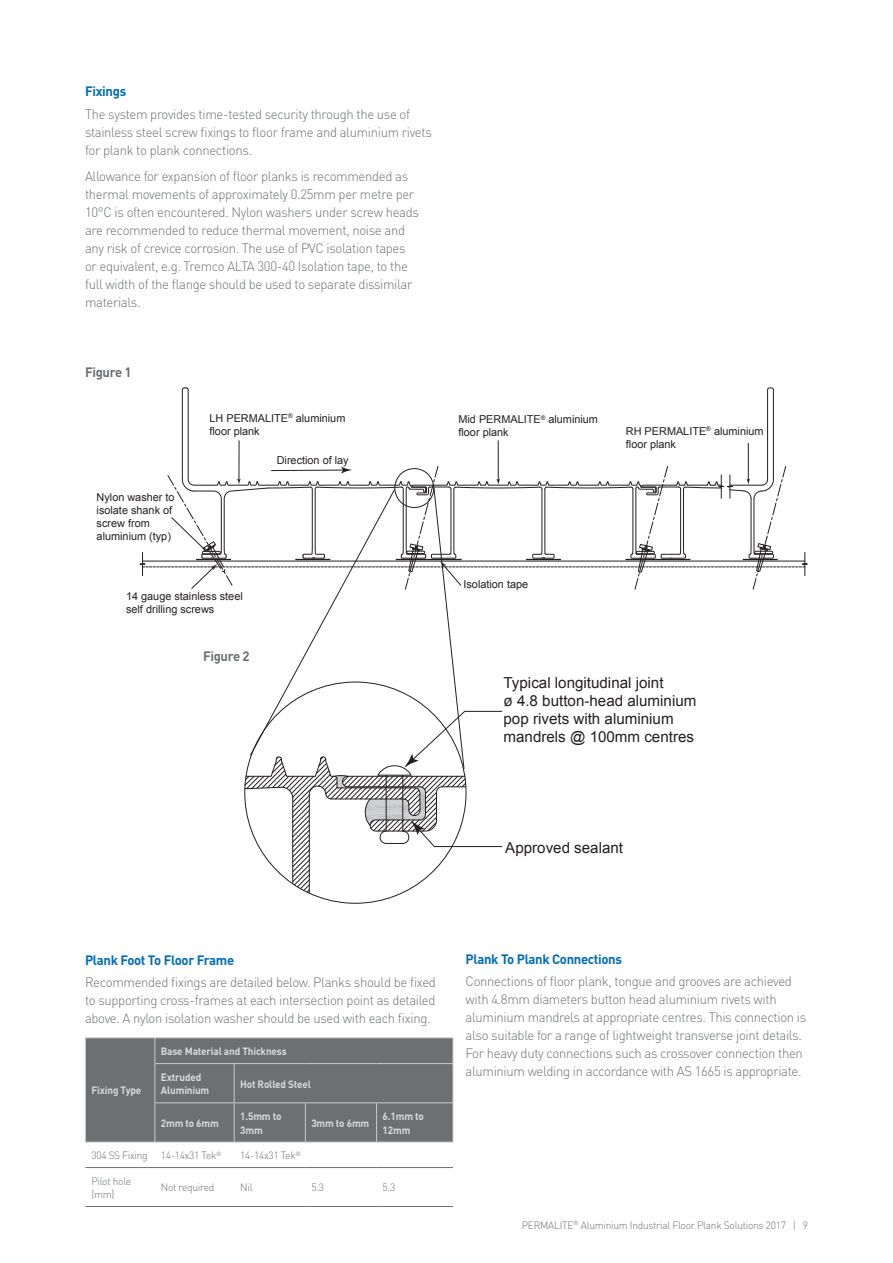
<style>
.page{position:relative;width:893px;height:1263px;background:#fff}
.page>*{position:absolute;margin:0;border:0;box-sizing:border-box;transform-origin:0 0}
.t1{font:15.15px/18.1px "Arial";color:#231f20}
.t2{font:300 13.5px/18px "DIN";letter-spacing:-.025em;color:#6d6f71}
.t3{font:700 13.5px "DIN";letter-spacing:-.025em;color:#046cb6}
.t4{font:700 13.5px "DIN";letter-spacing:-.025em;color:#6d6f71}
.t5{font:10.95px/13px "Arial";color:#231f20}
.t6{font:300 10.5px/13.5px "DIN";letter-spacing:-.025em;color:#6d6f71}
.t7{font:700 10.5px/13.5px "DIN";letter-spacing:-.015em;color:#d9dadb;scale:.95 1}
</style>
<div class="page">
<svg style="left:139px;top:387px;width:669px;height:506px"></svg>
<hr style="left:85px;top:1037px;width:70px;height:1px;background:#c9cbcc">
<hr style="left:85px;top:1142px;width:70px;height:1px;background:#c9cbcc">
<hr style="left:155px;top:1037px;width:79px;height:1px;background:#c9cbcc">
<hr style="left:234px;top:1037px;width:71px;height:1px;background:#c9cbcc">
<hr style="left:305px;top:1037px;width:72px;height:1px;background:#c9cbcc">
<hr style="left:377px;top:1037px;width:76px;height:1px;background:#c9cbcc">
<div style="left:85px;top:1038px;width:369px;height:104px;background:#6d6f71"></div>
<hr style="left:154px;top:1063px;width:80px;height:1px;background:#c9cbcc">
<hr style="left:154px;top:1064px;width:1px;height:38px;background:#c9cbcc">
<hr style="left:234px;top:1063px;width:71px;height:1px;background:#c9cbcc">
<hr style="left:234px;top:1064px;width:1px;height:38px;background:#c9cbcc">
<hr style="left:305px;top:1063px;width:72px;height:1px;background:#c9cbcc">
<hr style="left:377px;top:1063px;width:76px;height:1px;background:#c9cbcc">
<hr style="left:453px;top:1064px;width:1px;height:38px;background:#c9cbcc">
<hr style="left:154px;top:1102px;width:80px;height:1px;background:#c9cbcc">
<hr style="left:154px;top:1103px;width:1px;height:39px;background:#c9cbcc">
<hr style="left:234px;top:1102px;width:71px;height:1px;background:#c9cbcc">
<hr style="left:234px;top:1103px;width:1px;height:39px;background:#c9cbcc">
<hr style="left:305px;top:1102px;width:72px;height:1px;background:#c9cbcc">
<hr style="left:305px;top:1103px;width:1px;height:39px;background:#c9cbcc">
<hr style="left:377px;top:1102px;width:76px;height:1px;background:#c9cbcc">
<hr style="left:376px;top:1103px;width:1px;height:39px;background:#c9cbcc">
<hr style="left:453px;top:1103px;width:1px;height:39px;background:#c9cbcc">
<hr style="left:155px;top:1142px;width:79px;height:1px;background:#c9cbcc">
<hr style="left:234px;top:1142px;width:71px;height:1px;background:#c9cbcc">
<hr style="left:305px;top:1142px;width:72px;height:1px;background:#c9cbcc">
<hr style="left:377px;top:1142px;width:76px;height:1px;background:#c9cbcc">
<hr style="left:85px;top:1167px;width:70px;height:1px;background:#6d6f71">
<hr style="left:155px;top:1167px;width:79px;height:1px;background:#6d6f71">
<hr style="left:234px;top:1167px;width:71px;height:1px;background:#6d6f71">
<hr style="left:305px;top:1167px;width:72px;height:1px;background:#6d6f71">
<hr style="left:377px;top:1167px;width:76px;height:1px;background:#6d6f71">
<hr style="left:85px;top:1206px;width:70px;height:1px;background:#6d6f71">
<hr style="left:155px;top:1206px;width:79px;height:1px;background:#6d6f71">
<hr style="left:234px;top:1206px;width:71px;height:1px;background:#6d6f71">
<hr style="left:305px;top:1206px;width:72px;height:1px;background:#6d6f71">
<hr style="left:377px;top:1206px;width:76px;height:1px;background:#6d6f71">
<p class="t3" style="left:85px;top:83px;width:43px">Fixings</p>
<p class="t2" style="left:85px;top:105px;width:348px">The system provides time-tested security through the use of stainless steel screw fixings to floor frame and aluminium rivets for plank to plank connections.</p>
<p class="t2" style="left:85px;top:167px;width:335px">Allowance for expansion of floor planks is recommended as thermal movements of approximately 0.25mm per metre per 10°C is often encountered. Nylon washers under screw heads are recommended to reduce thermal movement, noise and any risk of crevice corrosion. The use of PVC isolation tapes or equivalent, e.g. Tremco ALTA 300-40 Isolation tape, to the full width of the flange should be used to separate dissimilar materials.</p>
<p class="t4" style="left:85px;top:364px;width:48px">Figure 1</p>
<p class="t5" style="left:97px;top:491px;width:80px">Nylon washer to isolate shank of screw from aluminium (typ)</p>
<p class="t5" style="left:209px;top:411px;width:137px">LH PERMALITE<sup>®</sup> aluminium floor plank</p>
<p class="t5" style="left:277px;top:453px;width:73px">Direction of lay</p>
<p class="t5" style="left:126px;top:590px;width:118px">14 gauge stainless steel self drilling screws</p>
<p class="t4" style="left:203px;top:647px;width:48px">Figure 2</p>
<p class="t5" style="left:458px;top:413px;width:141px">Mid PERMALITE<sup>®</sup> aluminium floor plank</p>
<p class="t5" style="left:626px;top:425px;width:139px">RH PERMALITE<sup>®</sup> aluminium floor plank</p>
<p class="t5" style="left:463px;top:578px;width:66px">Isolation tape</p>
<p class="t1" style="left:504px;top:673px;width:194px">Typical longitudinal joint<br>ø 4.8 button-head aluminium pop rivets with aluminium mandrels @ 100mm centres</p>
<p class="t1" style="left:505px;top:838px;width:119px">Approved sealant</p>
<p class="t3" style="left:85px;top:951px;width:151px">Plank Foot To Floor Frame</p>
<p class="t2" style="left:85px;top:973px;width:352px;text-align:justify">Recommended fixings are detailed below. Planks should be fixed to supporting cross-frames at each intersection point as detailed above. A nylon isolation washer should be used with each fixing.</p>
<p class="t7" style="left:161px;top:1044px;width:134px">Base Material and Thickness</p>
<p class="t7" style="left:161px;top:1070px;width:53px">Extruded<br>Aluminium</p>
<p class="t7" style="left:240px;top:1076px;width:76px">Hot Rolled Steel</p>
<p class="t7" style="left:161px;top:1116px;width:63px">2mm to 6mm</p>
<p class="t7" style="left:240px;top:1109px;width:45px">1.5mm to<br>3mm</p>
<p class="t7" style="left:311px;top:1116px;width:63px">3mm to 6mm</p>
<p class="t7" style="left:383px;top:1109px;width:45px">6.1mm to<br>12mm</p>
<p class="t6" style="left:91px;top:1148px;width:132px">304 SS Fixing 14-14x31 Tek<sup>®</sup></p>
<p class="t6" style="left:240px;top:1148px;width:62px">14-14x31 Tek<sup>®</sup></p>
<p class="t6" style="left:91px;top:1174px;width:41px">Pilot hole (mm)</p>
<p class="t6" style="left:161px;top:1180px;width:55px">Not required</p>
<p class="t6" style="left:240px;top:1180px;width:14px">Nil</p>
<p class="t6" style="left:311px;top:1180px;width:14px">5.3</p>
<p class="t6" style="left:383px;top:1180px;width:14px">5.3</p>
<p class="t7" style="left:91px;top:1083px;width:54px">Fixing Type</p>
<p class="t3" style="left:466px;top:950px;width:158px">Plank To Plank Connections</p>
<p class="t2" style="left:466px;top:972px;width:342px">Connections of floor plank, tongue and grooves are achieved with 4.8mm diameters button head aluminium rivets with aluminium mandrels at appropriate centres. This connection is also suitable for a range of lightweight transverse joint details.<br>For heavy duty connections such as crossover connection then aluminium welding in accordance with AS 1665 is appropriate.</p>
<p class="t6" style="left:522px;top:1218px;width:288px">PERMALITE<sup>®</sup> Aluminium Industrial Floor Plank Solutions 2017 | 9</p>
</div>
